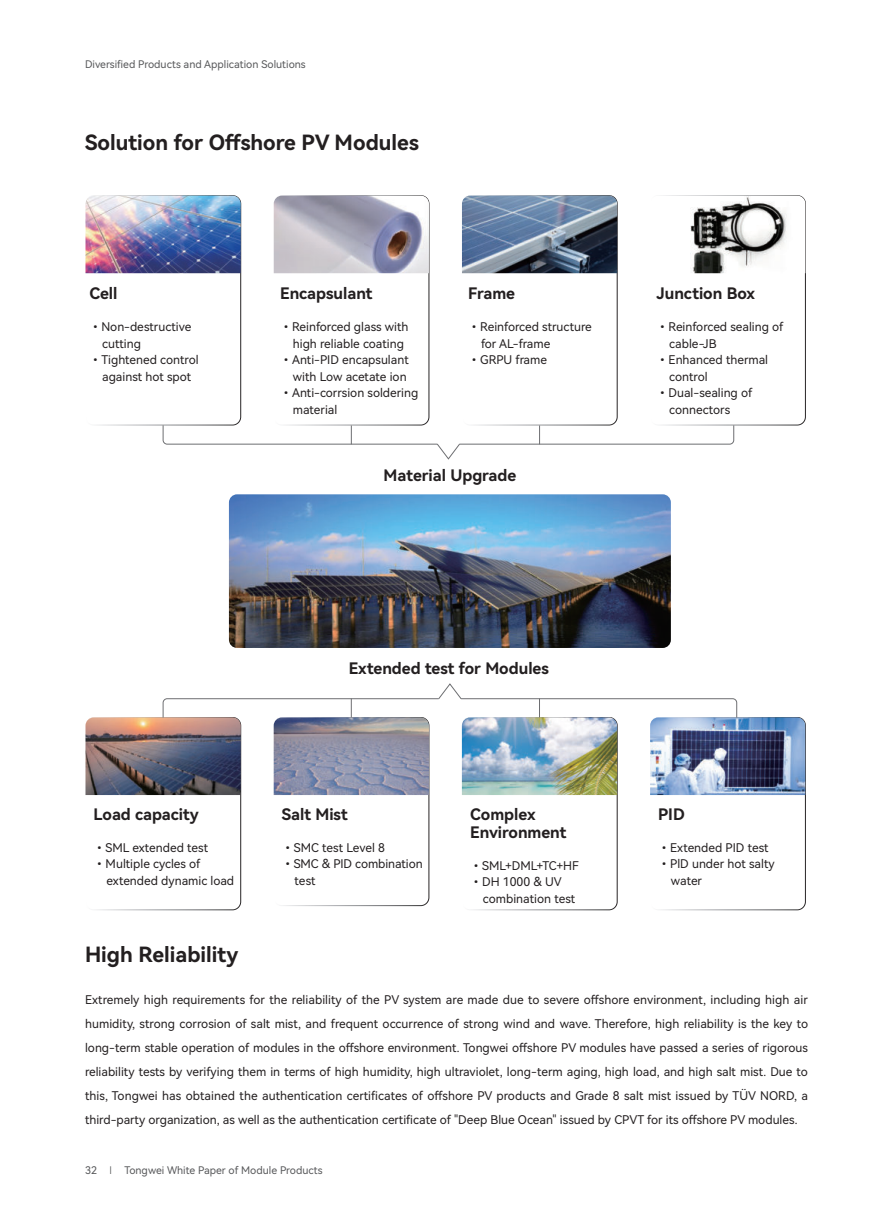
<style>
.page{position:relative;width:893px;height:1212px;background:#fff}
.page>*{position:absolute;margin:0;border:0;box-sizing:border-box;transform-origin:0 0}
.t1{font:21px "Harmony OS Sans SC Bold";color:#231f20}
.t2{font:15.9px/18px "Harmony OS Sans SC Bold";color:#231f20}
.t3{font:12px/16.5px "Harmony OS Sans SC";color:#231f20}
.t4{font:10.5px "Harmony OS Sans SC";color:#57585a}
.s1{font-family:"Harmony OS Sans SC Light";color:#434445}
</style>
<div class="page">
<div style="left:85px;top:717px;width:156px;height:193px;border:1px solid #fff;border-radius:8px"></div>
<div style="left:85px;top:195px;width:156px;height:230px;border:1px solid #fff;border-radius:8px"></div>
<div style="left:273px;top:717px;width:156px;height:189px;border:1px solid #fff;border-radius:8px"></div>
<div style="left:273px;top:195px;width:156px;height:230px;border:1px solid #fff;border-radius:8px"></div>
<div style="left:462px;top:717px;width:155px;height:193px;border:1px solid #fff;border-radius:8px"></div>
<div style="left:462px;top:195px;width:155px;height:230px;border:1px solid #fff;border-radius:8px"></div>
<div style="left:650px;top:717px;width:156px;height:193px;border:1px solid #fff;border-radius:8px"></div>
<div style="left:650px;top:195px;width:156px;height:230px;border:1px solid #fff;border-radius:8px"></div>
<img style="left:229px;top:494px;width:442px;height:154px">
<img style="left:85px;top:717px;width:156px;height:78px">
<img style="left:274px;top:718px;width:155px;height:77px">
<img style="left:462px;top:718px;width:155px;height:77px">
<img style="left:650px;top:717px;width:155px;height:78px">
<img style="left:85px;top:196px;width:156px;height:77px">
<img style="left:462px;top:196px;width:155px;height:77px">
<img style="left:274px;top:196px;width:155px;height:77px">
<img style="left:650px;top:196px;width:155px;height:77px">
<svg style="left:163px;top:425px;width:571px;height:34px"></svg>
<svg style="left:163px;top:683px;width:574px;height:35px"></svg>
<p class="t4" style="left:85px;top:57px;width:222px">Diversified Products and Application Solutions</p>
<h1 class="t1" style="left:85px;top:128px;width:335px">Solution for Offshore PV Modules</h1>
<h2 class="t2" style="left:89px;top:284px;width:30px">Cell</h2>
<p class="t3" style="left:102px;top:318px;width:91px;text-indent:-13px">•Non-destructive cutting</p>
<p class="t3" style="left:89px;top:353px;width:111px;text-align:center">•Tightened control against hot spot</p>
<h2 class="t2" style="left:280px;top:284px;width:94px">Encapsulant</h2>
<p class="t3" style="left:293px;top:320px;width:117px;text-indent:-13px">•Reinforced glass with high reliable coating</p>
<p class="t3" style="left:280px;top:351px;width:130px;text-align:right">•Anti-PID encapsulant with Low acetate ion</p>
<p class="t3" style="left:293px;top:386px;width:127px;text-indent:-13px">•Anti-corrsion soldering material</p>
<h2 class="t2" style="left:468px;top:284px;width:48px">Frame</h2>
<p class="t3" style="left:481px;top:320px;width:112px;text-indent:-13px">•Reinforced structure for AL-frame</p>
<p class="t3" style="left:468px;top:353px;width:80px">•GRPU frame</p>
<h2 class="t2" style="left:384px;top:466px;width:134px">Material Upgrade</h2>
<h2 class="t2" style="left:656px;top:284px;width:100px">Junction Box</h2>
<p class="t3" style="left:669px;top:320px;width:116px;text-indent:-13px">•Reinforced sealing of cable-JB</p>
<p class="t3" style="left:669px;top:353px;width:100px;text-indent:-13px">•Enhanced thermal control</p>
<p class="t3" style="left:669px;top:384px;width:84px;text-indent:-13px">•Dual-sealing of connectors</p>
<h2 class="t2" style="left:349px;top:658px;width:202px">Extended test for Modules</h2>
<h2 class="t2" style="left:94px;top:805px;width:107px">Load capacity</h2>
<p class="t3" style="left:94px;top:839px;width:116px">•SML extended test</p>
<p class="t3" style="left:106px;top:857px;width:129px;text-indent:-13px">•Multiple cycles of extended dynamic load</p>
<h2 class="t2" style="left:282px;top:805px;width:67px">Salt Mist</h2>
<p class="t3" style="left:282px;top:840px;width:105px">•SMC test Level 8</p>
<p class="t3" style="left:295px;top:855px;width:130px;text-indent:-13px">•SMC &amp; PID combination test</p>
<h2 class="t2" style="left:470px;top:805px;width:98px">Complex<br>Environment</h2>
<p class="t3" style="left:470px;top:857px;width:110px">•SML+DML+TC+HF</p>
<p class="t3" style="left:483px;top:873px;width:94px;text-indent:-13px">•DH 1000 &amp; UV combination test</p>
<h2 class="t2" style="left:658px;top:805px;width:28px">PID</h2>
<p class="t3" style="left:658px;top:839px;width:112px">•Extended PID test</p>
<p class="t3" style="left:671px;top:855px;width:105px;text-indent:-13px">•PlD under hot salty water</p>
<h1 class="t1" style="left:85px;top:940px;width:155px">High Reliability</h1>
<p class="t3" style="left:85px;top:987px;width:725px;line-height:24px;text-align:justify">Extremely high requirements for the reliability of the PV system are made due to severe offshore environment, including high air humidity, strong corrosion of salt mist, and frequent occurrence of strong wind and wave. Therefore, high reliability is the key to long-term stable operation of modules in the offshore environment. Tongwei offshore PV modules have passed a series of rigorous reliability tests by verifying them in terms of high humidity, high ultraviolet, long-term aging, high load, and high salt mist. Due to this, Tongwei has obtained the authentication certificates of offshore PV products and Grade 8 salt mist issued by TÜV NORD, a third-party organization, as well as the authentication certificate of "Deep Blue Ocean" issued by CPVT for its offshore PV modules.</p>
<p class="t4" style="left:85px;top:1162px;width:239px">32 <span class="s1">Ｉ</span> Tongwei White Paper of Module Products</p>
</div>
